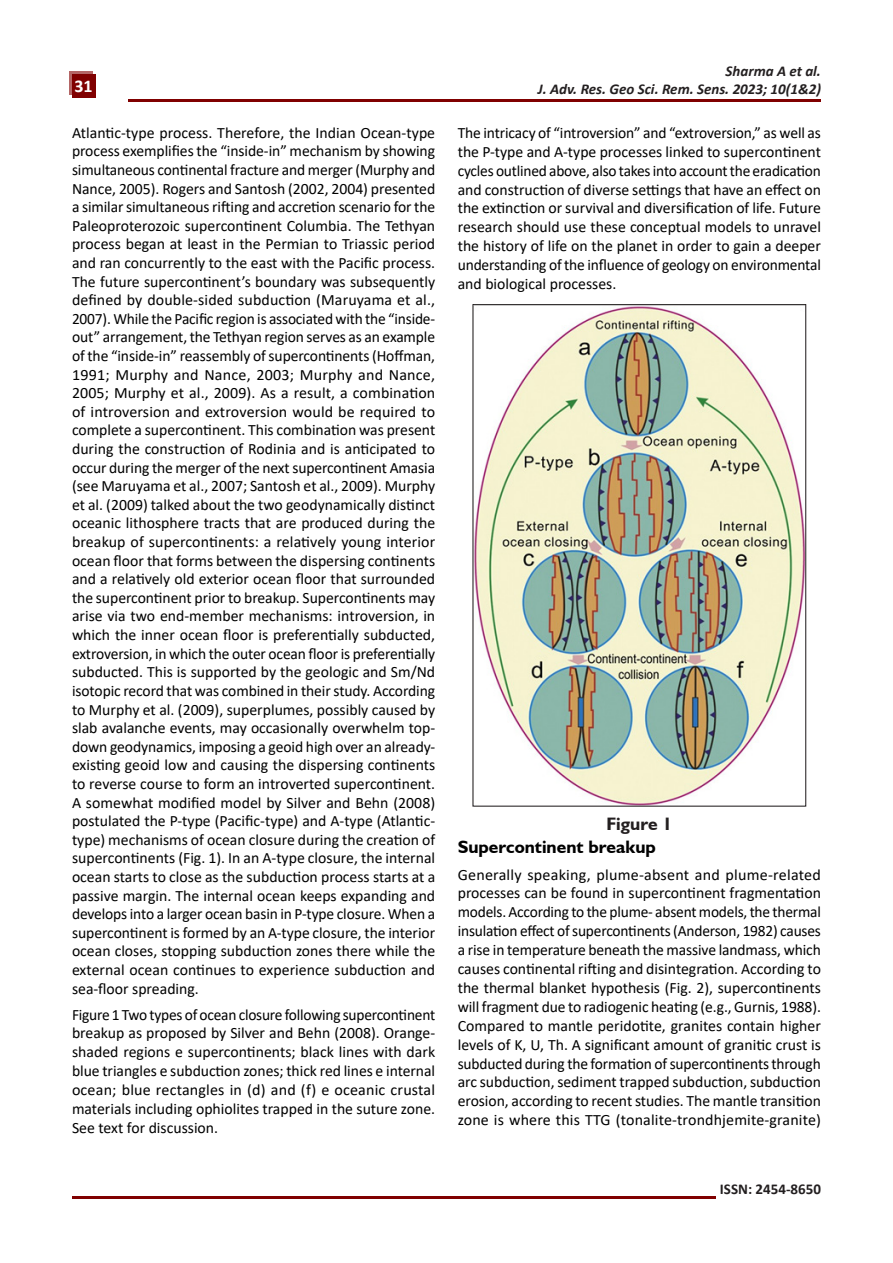
<style>
.page{position:relative;width:893px;height:1263px;background:#fff}
.page>*{position:absolute;margin:0;border:0;box-sizing:border-box;transform-origin:0 0}
.t1{font:700 18px "Humanist 521 BT";color:#000}
.t2{font:700 18px "Humanist 521 BT";color:#231f20}
.t3{font:700 18px "Calibri";color:#fff}
.t4{font:15.75px/18.6px "Calibri";color:#000;text-align:justify}
.t5{font:italic 700 15px/18px "Calibri";color:#231f20;text-align:right}
.t6{font:700 15px "Calibri";color:#231f20}
</style>
<div class="page">
<div style="left:69px;top:71px;width:23px;height:23px;background:#b46666"></div>
<div style="left:72px;top:74px;width:23px;height:23px;background:#800000"></div>
<hr style="left:128px;top:100px;width:693px;height:2px;background:#800000">
<hr style="left:72px;top:1196px;width:644px;height:2px;background:#800000">
<img style="left:475px;top:306px;width:329px;height:498px">
<p class="t3" style="left:74px;top:74px;width:20px">31</p>
<p class="t4" style="left:72px;top:123px;width:365px">Atlantic-type process. Therefore, the Indian Ocean-type process exemplifies the “inside-in” mechanism by showing simultaneous continental fracture and merger (Murphy and Nance, 2005). Rogers and Santosh (2002, 2004) presented a similar simultaneous rifting and accretion scenario for the Paleoproterozoic supercontinent Columbia. The Tethyan process began at least in the Permian to Triassic period and ran concurrently to the east with the Pacific process.<br>The future supercontinent’s boundary was subsequently defined by double-sided subduction (Maruyama et al., 2007). While the Pacific region is associated with the “inside&shy;out” arrangement, the Tethyan region serves as an example of the “inside-in” reassembly of supercontinents (Hoffman, 1991; Murphy and Nance, 2003; Murphy and Nance, 2005; Murphy et al., 2009). As a result, a combination of introversion and extroversion would be required to complete a supercontinent. This combination was present during the construction of Rodinia and is anticipated to occur during the merger of the next supercontinent Amasia (see Maruyama et al., 2007; Santosh et al., 2009). Murphy et al. (2009) talked about the two geodynamically distinct oceanic lithosphere tracts that are produced during the breakup of supercontinents: a relatively young interior ocean floor that forms between the dispersing continents and a relatively old exterior ocean floor that surrounded the supercontinent prior to breakup. Supercontinents may arise via two end-member mechanisms: introversion, in which the inner ocean floor is preferentially subducted, extroversion, in which the outer ocean floor is preferentially subducted. This is supported by the geologic and Sm/Nd isotopic record that was combined in their study. According to Murphy et al. (2009), superplumes, possibly caused by slab avalanche events, may occasionally overwhelm top&shy;down geodynamics, imposing a geoid high over an already&shy;existing geoid low and causing the dispersing continents to reverse course to form an introverted supercontinent.<br>A somewhat modified model by Silver and Behn (2008) postulated the P-type (Pacific-type) and A-type (Atlantic&shy;type) mechanisms of ocean closure during the creation of supercontinents (Fig. 1). In an A-type closure, the internal ocean starts to close as the subduction process starts at a passive margin. The internal ocean keeps expanding and develops into a larger ocean basin in P-type closure. When a supercontinent is formed by an A-type closure, the interior ocean closes, stopping subduction zones there while the external ocean continues to experience subduction and sea-floor spreading.</p>
<p class="t4" style="left:72px;top:1004px;width:365px">Figure 1 Two types of ocean closure following supercontinent breakup as proposed by Silver and Behn (2008). Orange&shy;shaded regions e supercontinents; black lines with dark blue triangles e subduction zones; thick red lines e internal ocean; blue rectangles in (d) and (f) e oceanic crustal materials including ophiolites trapped in the suture zone.<br>See text for discussion.</p>
<p class="t5" style="left:538px;top:61px;width:285px">Sharma A et al.<br>J. Adv. Res. Geo Sci. Rem. Sens. 2023; 10(1&amp;2)</p>
<p class="t4" style="left:458px;top:123px;width:365px">The intricacy of “introversion” and “extroversion,” as well as the P-type and A-type processes linked to supercontinent cycles outlined above, also takes into account the eradication and construction of diverse settings that have an effect on the extinction or survival and diversification of life. Future research should use these conceptual models to unravel the history of life on the planet in order to gain a deeper understanding of the influence of geology on environmental and biological processes.</p>
<p class="t2" style="left:606px;top:812px;width:67px">Figure 1</p>
<p class="t1" style="left:458px;top:836px;width:200px">Supercontinent breakup</p>
<p class="t4" style="left:458px;top:864px;width:365px">Generally speaking, plume-absent and plume-related processes can be found in supercontinent fragmentation models. According to the plume- absent models, the thermal insulation effect of supercontinents (Anderson, 1982) causes a rise in temperature beneath the massive landmass, which causes continental rifting and disintegration. According to the thermal blanket hypothesis (Fig. 2), supercontinents will fragment due to radiogenic heating (e.g., Gurnis, 1988).<br>Compared to mantle peridotite, granites contain higher levels of K, U, Th. A significant amount of granitic crust is subducted during the formation of supercontinents through arc subduction, sediment trapped subduction, subduction erosion, according to recent studies. The mantle transition zone is where this TTG (tonalite-trondhjemite-granite)</p>
<p class="t6" style="left:720px;top:1178px;width:103px">ISSN: 2454-8650</p>
</div>
